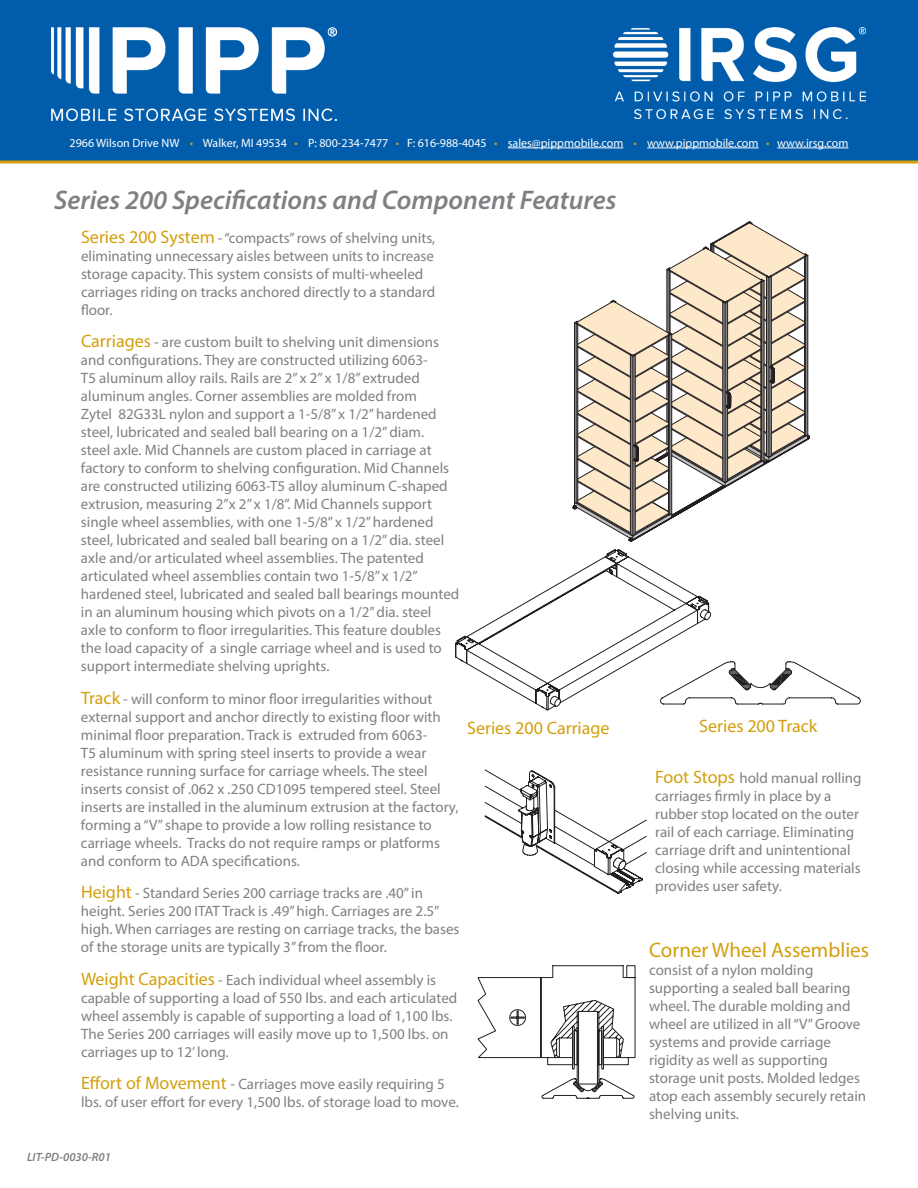
<style>
.page{position:relative;width:918px;height:1188px;background:#fff}
.page>*{position:absolute;margin:0;border:0;box-sizing:border-box;transform-origin:0 0}
.t1{font:italic 600 27px "Myriad Pro";color:#7e8083}
.t2{font:21px "Myriad Pro";color:#d49f0c}
.t3{font:18px "Myriad Pro";color:#d49f0c}
.t4{font:15px/18px "Myriad Pro";color:#7e8083}
.t5{font:12px "Myriad Pro";color:#fff}
.t6{font:italic 600 12px "Myriad Pro";color:#7e8083}
.s1{color:#d49f0c}
.s2{font-size:18px;color:#d49f0c}
</style>
<div class="page">
<svg style="left:478px;top:965px;width:157px;height:134px"></svg>
<svg style="left:455px;top:221px;width:406px;height:489px"></svg>
<svg style="left:485px;top:770px;width:162px;height:124px"></svg>
<div style="left:0;top:0;width:918px;height:162px;background:#015dab"></div>
<svg style="left:0;top:160px;width:918px;height:4px;background:#bea23e"></svg>
<hr style="left:508px;top:148px;width:115px;height:1px;background:#fff">
<hr style="left:647px;top:148px;width:112px;height:1px;background:#fff">
<hr style="left:777px;top:148px;width:71px;height:1px;background:#fff">
<img style="left:51px;top:27px;width:286px;height:93px">
<img style="left:614px;top:27px;width:252px;height:92px">
<p class="t5" style="left:70px;top:135px;width:780px">2966 Wilson Drive NW <span class="s1">•</span> Walker, MI 49534 <span class="s1">•</span> P: 800-234-7477 <span class="s1">•</span> F: 616-988-4045 <span class="s1">•</span> sales@pippmobile.com <span class="s1">•</span> www.pippmobile.com <span class="s1">•</span> www.irsg.com</p>
<h1 class="t1" style="left:54px;top:183px;width:564px">Series 200 Specifications and Component Features</h1>
<p class="t4" style="left:81px;top:229px;width:356px"><span class="s2">Series 200 System</span> - “compacts” rows of shelving units, eliminating unnecessary aisles between units to increase storage capacity. This system consists of multi-wheeled carriages riding on tracks anchored directly to a standard floor.</p>
<p class="t4" style="left:81px;top:333px;width:380px"><span class="s2">Carriages</span> - are custom built to shelving unit dimensions and configurations. They are constructed utilizing 6063-<br>T5 aluminum alloy rails. Rails are 2” x 2” x 1/8” extruded aluminum angles. Corner assemblies are molded from<br>Zytel 82G33L nylon and support a 1-5/8” x 1/2” hardened steel, lubricated and sealed ball bearing on a 1/2” diam.<br>steel axle. Mid Channels are custom placed in carriage at factory to conform to shelving configuration. Mid Channels are constructed utilizing 6063-T5 alloy aluminum C-shaped extrusion, measuring 2”x 2” x 1/8”. Mid Channels support single wheel assemblies, with one 1-5/8” x 1/2” hardened steel, lubricated and sealed ball bearing on a 1/2” dia. steel axle and/or articulated wheel assemblies. The patented articulated wheel assemblies contain two 1-5/8” x 1/2” hardened steel, lubricated and sealed ball bearings mounted in an aluminum housing which pivots on a 1/2” dia. steel axle to conform to floor irregularities. This feature doubles the load capacity of a single carriage wheel and is used to support intermediate shelving uprights.</p>
<p class="t4" style="left:81px;top:690px;width:379px"><span class="s2">Track</span> - will conform to minor floor irregularities without external support and anchor directly to existing floor with minimal floor preparation. Track is extruded from 6063-<br>T5 aluminum with spring steel inserts to provide a wear resistance running surface for carriage wheels. The steel inserts consist of .062 x .250 CD1095 tempered steel. Steel inserts are installed in the aluminum extrusion at the factory, forming a “V” shape to provide a low rolling resistance to carriage wheels. Tracks do not require ramps or platforms and conform to ADA specifications.</p>
<p class="t4" style="left:81px;top:884px;width:380px"><span class="s2">Height</span> - Standard Series 200 carriage tracks are .40” in height. Series 200 ITAT Track is .49” high. Carriages are 2.5” high. When carriages are resting on carriage tracks, the bases of the storage units are typically 3” from the floor.</p>
<p class="t4" style="left:81px;top:970px;width:378px"><span class="s2">Weight Capacities</span> - Each individual wheel assembly is capable of supporting a load of 550 lbs. and each articulated wheel assembly is capable of supporting a load of 1,100 lbs.<br>The Series 200 carriages will easily move up to 1,500 lbs. on carriages up to 12’ long.</p>
<p class="t4" style="left:81px;top:1075px;width:379px"><span class="s2">Effort of Movement</span> - Carriages move easily requiring 5 lbs. of user effort for every 1,500 lbs. of storage load to move.</p>
<p class="t3" style="left:467px;top:717px;width:144px">Series 200 Carriage</p>
<p class="t6" style="left:27px;top:1149px;width:85px">LIT-PD-0030-R01</p>
<p class="t3" style="left:699px;top:715px;width:120px">Series 200 Track</p>
<p class="t4" style="left:655px;top:769px;width:208px"><span class="s2">Foot Stops</span> hold manual rolling carriages firmly in place by a rubber stop located on the outer rail of each carriage. Eliminating carriage drift and unintentional closing while accessing materials provides user safety.</p>
<h2 class="t2" style="left:649px;top:937px;width:222px">Corner Wheel Assemblies</h2>
<p class="t4" style="left:649px;top:960px;width:219px">consist of a nylon molding supporting a sealed ball bearing wheel. The durable molding and wheel are utilized in all “V” Groove systems and provide carriage rigidity as well as supporting storage unit posts. Molded ledges atop each assembly securely retain shelving units.</p>
</div>
